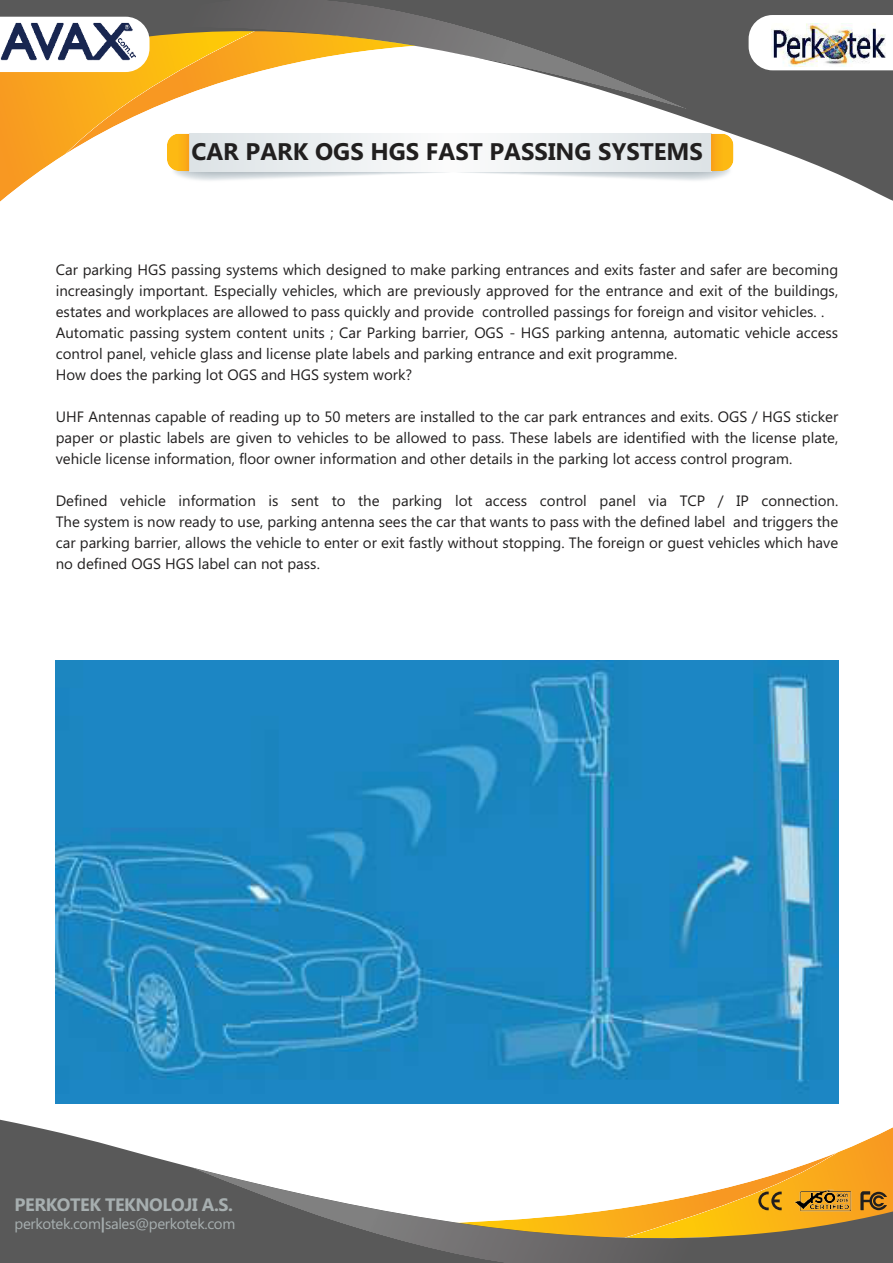
<style>
.page{position:relative;width:893px;height:1263px;background:#fff}
.page>*{position:absolute;margin:0;border:0;box-sizing:border-box;transform-origin:0 0}
.t1{font:700 24px "Microsoft Phags Pa";color:#211f1f}
.t2{font:700 18px "Microsoft Phags Pa";letter-spacing:-.025em;color:#a7afb0}
.t3{font:15px/21px "Microsoft Phags Pa";color:#211f1f;text-align:justify}
.t4{font:15px "Microsoft Phags Pa";letter-spacing:-.025em;color:#a7afb0}
.s1{font-weight:700}
</style>
<div class="page">
<svg style="left:0;top:1119px;width:893px;height:144px"></svg>
<img style="left:373px;top:1233px;width:130px;height:30px">
<svg style="left:758px;top:1191px;width:24px;height:19px"></svg>
<svg style="left:860px;top:1191px;width:27px;height:19px"></svg>
<img style="left:793px;top:1189px;width:58px;height:23px">
<svg style="left:0;top:0;width:893px;height:202px"></svg>
<img style="left:581px;top:81px;width:111px;height:30px">
<svg style="left:749px;top:15px;width:144px;height:55px"></svg>
<img style="left:771px;top:23px;width:114px;height:44px">
<svg style="left:0;top:17px;width:150px;height:55px"></svg>
<svg style="left:170px;top:171px;width:563px;height:12px"></svg>
<img style="left:167px;top:133px;width:567px;height:38px">
<img style="left:56px;top:660px;width:782px;height:443px">
<img style="left:0;top:22px;width:136px;height:42px">
<h1 class="t1" style="left:191px;top:142px;width:513px">CAR PARK OGS HGS FAST PASSING SYSTEMS</h1>
<p class="t3" style="left:56px;top:260px;width:784px;text-align:left">Car parking HGS passing systems which designed to make parking entrances and exits faster and safer are becoming increasingly important. Especially vehicles, which are previously approved for the entrance and exit of the buildings, estates and workplaces are allowed to pass quickly and provide controlled passings for foreign and visitor vehicles. .<br>Automatic passing system content units ; Car Parking barrier, OGS - HGS parking antenna, automatic vehicle access control panel, vehicle glass and license plate labels and parking entrance and exit programme.<br>How does the parking lot OGS and HGS system work?</p>
<p class="t3" style="left:56px;top:407px;width:784px">UHF Antennas capable of reading up to 50 meters are installed to the car park entrances and exits. OGS / HGS sticker paper or plastic labels are given to vehicles to be allowed to pass. These labels are identified with the license plate, vehicle license information, floor owner information and other details in the parking lot access control program.</p>
<p class="t3" style="left:56px;top:491px;width:784px">Defined vehicle information is sent to the parking lot access control panel via TCP / IP connection.<br>The system is now ready to use, parking antenna sees the car that wants to pass with the defined label and triggers the car parking barrier, allows the vehicle to enter or exit fastly without stopping. The foreign or guest vehicles which have no defined OGS HGS label can not pass.</p>
<p class="t2" style="left:15px;top:1197px;width:220px">PERKOTEK TEKNOLOJI A.S.</p>
<p class="t4" style="left:15px;top:1217px;width:222px">perkotek.com<span class="s1">|</span>sales@perkotek.com</p>
</div>
